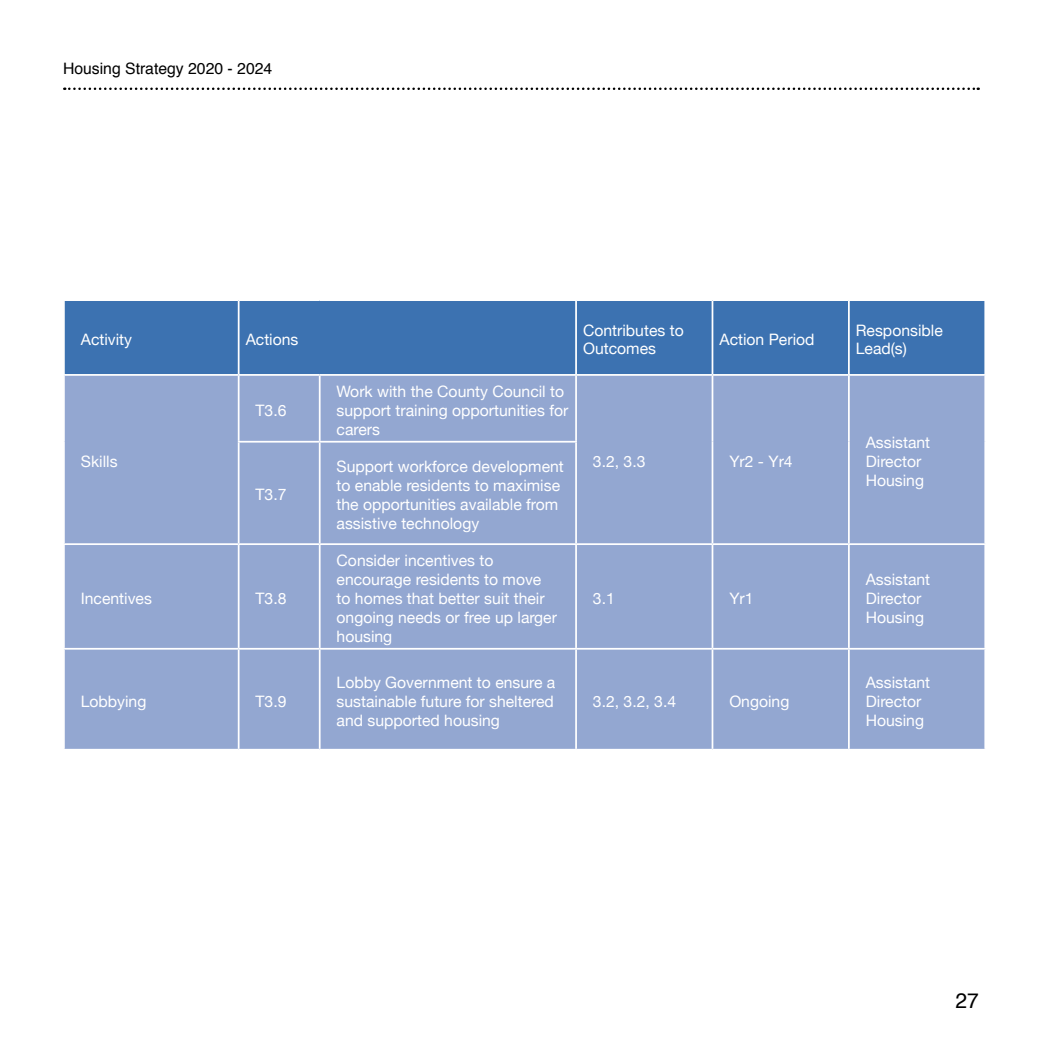
<style>
.page{position:relative;width:1042px;height:1042px;background:#fff}
.page>*{position:absolute;margin:0;border:0;box-sizing:border-box;transform-origin:0 0}
.t1{font:21px "Helvetica";color:#000}
.t2{font:15.75px/18.9px "Helvetica Neue";color:#fff}
.t3{font:15.75px "Helvetica";color:#000}
</style>
<div class="page">
<svg style="left:64px;top:88px;width:914px;height:2px"></svg>
<div style="left:65px;top:301px;width:919px;height:73px;background:#3c72b1"></div>
<div style="left:65px;top:376px;width:919px;height:373px;background:#93a7d1"></div>
<hr style="left:238px;top:301px;width:1px;height:73px;background:#fff">
<hr style="left:575px;top:301px;width:2px;height:73px;background:#fff">
<hr style="left:711px;top:301px;width:2px;height:73px;background:#fff">
<hr style="left:848px;top:301px;width:2px;height:73px;background:#fff">
<hr style="left:238px;top:376px;width:1px;height:65px;background:#fff">
<hr style="left:319px;top:376px;width:2px;height:65px;background:#fff">
<hr style="left:575px;top:376px;width:2px;height:65px;background:#fff">
<hr style="left:711px;top:376px;width:2px;height:66px;background:#fff">
<hr style="left:848px;top:376px;width:2px;height:66px;background:#fff">
<hr style="left:238px;top:441px;width:82px;height:1px;background:#fff">
<hr style="left:238px;top:442px;width:1px;height:101px;background:#fff">
<hr style="left:320px;top:441px;width:257px;height:1px;background:#fff">
<hr style="left:319px;top:442px;width:2px;height:101px;background:#fff">
<hr style="left:575px;top:442px;width:2px;height:101px;background:#fff">
<hr style="left:711px;top:442px;width:2px;height:101px;background:#fff">
<hr style="left:848px;top:442px;width:2px;height:101px;background:#fff">
<hr style="left:63px;top:543px;width:176px;height:2px;background:#fff">
<hr style="left:239px;top:543px;width:81px;height:2px;background:#fff">
<hr style="left:238px;top:545px;width:1px;height:103px;background:#fff">
<hr style="left:320px;top:543px;width:256px;height:2px;background:#fff">
<hr style="left:319px;top:545px;width:2px;height:103px;background:#fff">
<hr style="left:576px;top:543px;width:136px;height:2px;background:#fff">
<hr style="left:575px;top:545px;width:2px;height:103px;background:#fff">
<hr style="left:712px;top:543px;width:137px;height:2px;background:#fff">
<hr style="left:711px;top:545px;width:2px;height:103px;background:#fff">
<hr style="left:849px;top:543px;width:137px;height:2px;background:#fff">
<hr style="left:848px;top:545px;width:2px;height:103px;background:#fff">
<hr style="left:63px;top:648px;width:176px;height:1px;background:#fff">
<hr style="left:239px;top:648px;width:81px;height:1px;background:#fff">
<hr style="left:238px;top:649px;width:1px;height:100px;background:#fff">
<hr style="left:320px;top:648px;width:256px;height:1px;background:#fff">
<hr style="left:319px;top:649px;width:2px;height:100px;background:#fff">
<hr style="left:576px;top:648px;width:136px;height:1px;background:#fff">
<hr style="left:575px;top:649px;width:2px;height:100px;background:#fff">
<hr style="left:712px;top:648px;width:137px;height:1px;background:#fff">
<hr style="left:711px;top:649px;width:2px;height:100px;background:#fff">
<hr style="left:849px;top:648px;width:137px;height:1px;background:#fff">
<hr style="left:848px;top:649px;width:2px;height:100px;background:#fff">
<p class="t3" style="left:63px;top:56px;width:211px">Housing Strategy 2020 - 2024</p>
<p class="t2" style="left:81px;top:331px;width:53px">Activity</p>
<p class="t2" style="left:246px;top:331px;width:54px">Actions</p>
<p class="t2" style="left:583px;top:321px;width:102px">Contributes to<br>Outcomes</p>
<p class="t2" style="left:719px;top:331px;width:97px">Action Period</p>
<p class="t2" style="left:856px;top:321px;width:88px">Responsible<br>Lead(s)</p>
<p class="t2" style="left:81px;top:453px;width:38px">Skills</p>
<p class="t2" style="left:256px;top:402px;width:32px">T3.6</p>
<p class="t2" style="left:255px;top:486px;width:32px">T3.7</p>
<p class="t2" style="left:81px;top:590px;width:73px">Incentives</p>
<p class="t2" style="left:255px;top:590px;width:32px">T3.8</p>
<p class="t2" style="left:81px;top:692px;width:67px">Lobbying</p>
<p class="t2" style="left:255px;top:692px;width:32px">T3.9</p>
<p class="t2" style="left:337px;top:383px;width:233px">Work with the County Council to support training opportunities for carers</p>
<p class="t2" style="left:337px;top:458px;width:229px">Support workforce development to enable residents to maximise the opportunities available from assistive technology</p>
<p class="t2" style="left:337px;top:552px;width:222px">Consider incentives to encourage residents to move to homes that better suit their ongoing needs or free up larger housing</p>
<p class="t2" style="left:336px;top:674px;width:220px;text-align:justify">Lobby Government to ensure a sustainable future for sheltered and supported housing</p>
<p class="t2" style="left:593px;top:453px;width:54px">3.2, 3.3</p>
<p class="t2" style="left:729px;top:453px;width:65px">Yr2 - Yr4</p>
<p class="t2" style="left:593px;top:590px;width:23px">3.1</p>
<p class="t2" style="left:729px;top:590px;width:26px">Yr1</p>
<p class="t2" style="left:593px;top:692px;width:85px">3.2, 3.2, 3.4</p>
<p class="t2" style="left:729px;top:692px;width:62px">Ongoing</p>
<p class="t2" style="left:866px;top:434px;width:66px">Assistant<br>Director<br>Housing</p>
<p class="t2" style="left:866px;top:571px;width:66px">Assistant<br>Director<br>Housing</p>
<p class="t2" style="left:866px;top:674px;width:66px">Assistant<br>Director<br>Housing</p>
<h1 class="t1" style="left:955px;top:985px;width:25px">27</h1>
</div>
